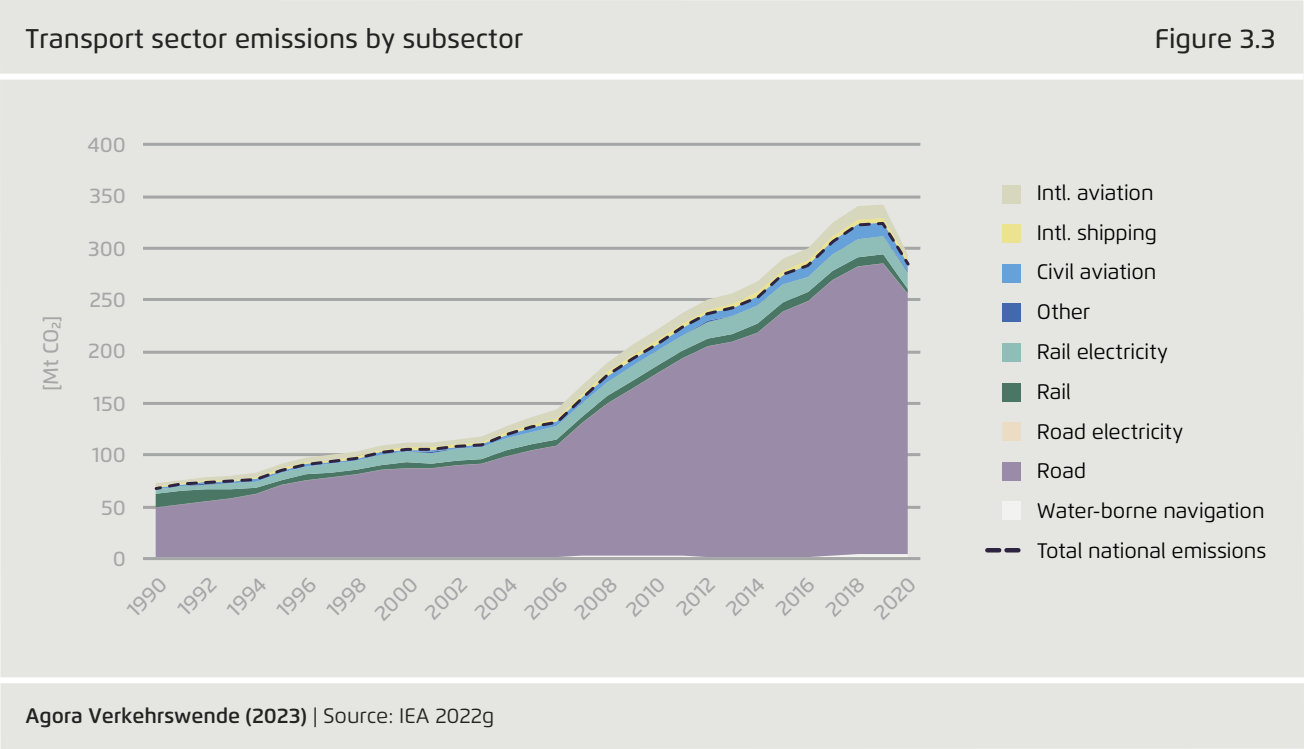
<style>
.page{position:relative;width:1304px;height:749px;background:#fff}
.page>*{position:absolute;margin:0;border:0;box-sizing:border-box;transform-origin:0 0}
.t1{font:500 27px "Flexo";color:#232322}
.t2{font:21px/39.9px "Flexo";letter-spacing:-.005em;color:#000}
.t3{font:500 21px "Flexo";color:#a5a6a6}
.t4{font:600 21px "Flexo";letter-spacing:-.005em;color:#232322}
.s1{font-weight:400}
</style>
<div class="page">
<div style="left:0;top:0;width:1304px;height:748px;background:#e5e6e1"></div>
<div style="left:0;top:74px;width:1303px;height:6px;background:#fff"></div>
<div style="left:0;top:677px;width:1304px;height:6px;background:#fff"></div>
<div style="left:1002px;top:185px;width:19px;height:18px;background:#d6d7bd"></div>
<div style="left:1002px;top:224px;width:19px;height:19px;background:#ebe390"></div>
<div style="left:1002px;top:264px;width:19px;height:18px;background:#67a1d9"></div>
<div style="left:1002px;top:303px;width:19px;height:19px;background:#4368ae"></div>
<div style="left:1002px;top:343px;width:19px;height:19px;background:#8fbeb9"></div>
<div style="left:1002px;top:382px;width:19px;height:19px;background:#4a7666"></div>
<div style="left:1002px;top:422px;width:19px;height:19px;background:#eddcc4"></div>
<div style="left:1002px;top:461px;width:19px;height:19px;background:#9a8ba8"></div>
<div style="left:1002px;top:501px;width:19px;height:19px;background:#f2f3f0"></div>
<svg style="left:987px;top:548px;width:31px;height:4px"></svg>
<hr style="left:143px;top:505px;width:777px;height:3px;background:#a5a6a6">
<hr style="left:143px;top:453px;width:777px;height:3px;background:#a5a6a6">
<hr style="left:143px;top:402px;width:777px;height:3px;background:#a5a6a6">
<hr style="left:143px;top:350px;width:777px;height:3px;background:#a5a6a6">
<hr style="left:143px;top:298px;width:777px;height:3px;background:#a5a6a6">
<hr style="left:143px;top:247px;width:777px;height:3px;background:#a5a6a6">
<hr style="left:143px;top:195px;width:777px;height:3px;background:#a5a6a6">
<hr style="left:143px;top:143px;width:777px;height:3px;background:#a5a6a6">
<div style="left:156px;top:507px;width:752px;height:50px;background:#9a8ba8"></div>
<svg style="left:156px;top:493px;width:752px;height:14px;background:#9389a2"></svg>
<svg style="left:156px;top:204px;width:752px;height:282px;background:#cdc9ce"></svg>
<hr style="left:143px;top:557px;width:777px;height:3px;background:#a5a6a6">
<svg style="left:156px;top:486px;width:5px;height:4px"></svg>
<svg style="left:166px;top:221px;width:711px;height:268px;background:#c3c3c7"></svg>
<svg style="left:875px;top:220px;width:37px;height:48px;background:#a0b7b9"></svg>
<p class="t1" style="left:26px;top:23px;width:499px">Transport sector emissions by subsector</p>
<p class="t1" style="left:1155px;top:23px;width:122px">Figure 3.3</p>
<p class="t3" style="left:87px;top:132px;width:40px">400</p>
<p class="t3" style="left:90px;top:183px;width:38px">350</p>
<p class="t3" style="left:88px;top:235px;width:39px">300</p>
<p class="t3" style="left:38px;top:391px;width:77px;rotate:-90deg">[Mt CO₂]</p>
<p class="t3" style="left:90px;top:287px;width:38px">250</p>
<p class="t3" style="left:88px;top:338px;width:39px">200</p>
<p class="t3" style="left:94px;top:391px;width:34px">150</p>
<p class="t3" style="left:92px;top:442px;width:35px">100</p>
<p class="t3" style="left:101px;top:494px;width:26px">50</p>
<p class="t3" style="left:113px;top:546px;width:15px">0</p>
<p class="t3" style="left:122px;top:603px;width:47px;rotate:-45deg">1990</p>
<p class="t3" style="left:172px;top:602px;width:46px;rotate:-45deg">1992</p>
<p class="t3" style="left:222px;top:603px;width:47px;rotate:-45deg">1994</p>
<p class="t3" style="left:271px;top:603px;width:47px;rotate:-45deg">1996</p>
<p class="t3" style="left:321px;top:603px;width:47px;rotate:-45deg">1998</p>
<p class="t3" style="left:369px;top:607px;width:52px;rotate:-45deg">2000</p>
<p class="t3" style="left:420px;top:606px;width:51px;rotate:-45deg">2002</p>
<p class="t3" style="left:469px;top:606px;width:52px;rotate:-45deg">2004</p>
<p class="t3" style="left:519px;top:607px;width:52px;rotate:-45deg">2006</p>
<p class="t3" style="left:569px;top:607px;width:52px;rotate:-45deg">2008</p>
<p class="t3" style="left:621px;top:603px;width:47px;rotate:-45deg">2010</p>
<p class="t3" style="left:671px;top:602px;width:45px;rotate:-45deg">2012</p>
<p class="t3" style="left:720px;top:603px;width:46px;rotate:-45deg">2014</p>
<p class="t3" style="left:770px;top:603px;width:46px;rotate:-45deg">2016</p>
<p class="t3" style="left:820px;top:603px;width:46px;rotate:-45deg">2018</p>
<p class="t3" style="left:868px;top:606px;width:51px;rotate:-45deg">2020</p>
<p class="t4" style="left:26px;top:702px;width:470px">Agora Verkehrswende (2023) <span class="s1">| Source: IEA 2022g</span></p>
<p class="t2" style="left:1037px;top:172px;width:231px">Intl. aviation<br>Intl. shipping<br>Civil aviation<br>Other<br>Rail electricity<br>Rail<br>Road electricity<br>Road<br>Water-borne navigation<br>Total national emissions</p>
</div>
